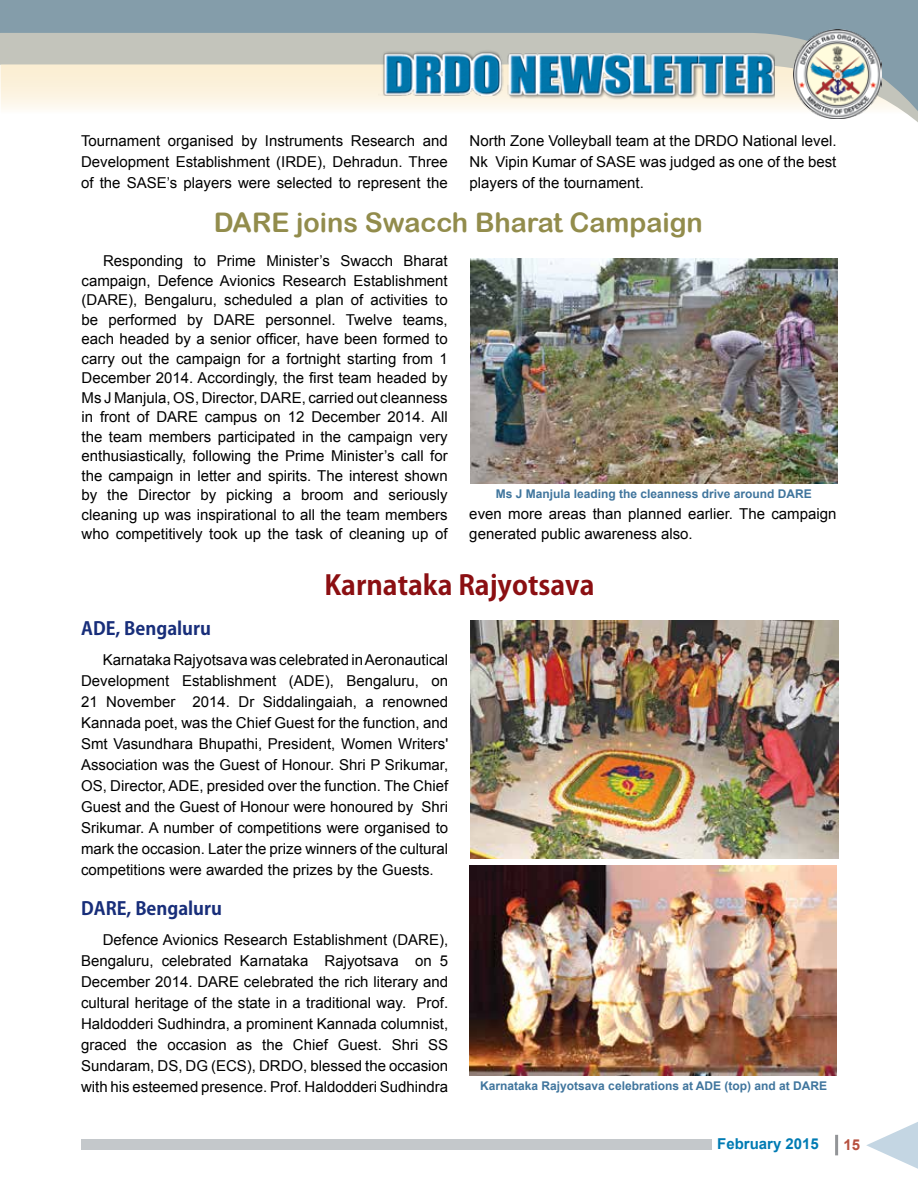
<style>
.page{position:relative;width:918px;height:1188px;background:#fff}
.page>*{position:absolute;margin:0;border:0;box-sizing:border-box;transform-origin:0 0}
.t1{font:27px "Arial Rounded MT Bold";color:#928c4c}
.t2{font:700 27px "Koz Go Pro";color:#8b0f12}
.t3{font:700 18px "Koz Go Pro";color:#182e7a}
.t4{font:15px/21px "Arial";color:#000;text-align:justify}
.t5{font:700 15px "Arial";color:#007bb3}
.t6{font:700 15px "Arial";color:#b7513f}
.t7{font:700 12px "Arial";color:#40759d}
</style>
<div class="page">
<hr style="left:835px;top:1135px;width:3px;height:20px;background:#939598">
<div style="left:81px;top:1139px;width:630px;height:11px;background:#c4c8cb"></div>
<svg style="left:866px;top:1122px;width:52px;height:47px"></svg>
<svg style="left:1px;top:0;width:917px;height:122px"></svg>
<svg style="left:0;top:0;width:1px;height:95px"></svg>
<img style="left:379px;top:50px;width:396px;height:49px">
<img style="left:793px;top:29px;width:89px;height:89px">
<img style="left:471px;top:258px;width:366px;height:226px">
<img style="left:471px;top:621px;width:367px;height:238px">
<img style="left:470px;top:865px;width:367px;height:210px">
<p class="t4" style="left:81px;top:130px;width:368px">Tournament organised by Instruments Research and Development Establishment (IRDE), Dehradun. Three of the SASE’s players were selected to represent the</p>
<p class="t4" style="left:470px;top:130px;width:368px">North Zone Volleyball team at the DRDO National level.<br>Nk Vipin Kumar of SASE was judged as one of the best players of the tournament.</p>
<h1 class="t1" style="left:214px;top:206px;width:491px">DARE joins Swacch Bharat Campaign</h1>
<p class="t4" style="left:82px;top:252px;width:368px;line-height:19.5px;text-indent:22px">Responding to Prime Minister’s Swacch Bharat campaign, Defence Avionics Research Establishment (DARE), Bengaluru, scheduled a plan of activities to be performed by DARE personnel. Twelve teams, each headed by a senior officer, have been formed to carry out the campaign for a fortnight starting from 1<br>December 2014. Accordingly, the first team headed by Ms J Manjula, OS, Director, DARE, carried out cleanness in front of DARE campus on 12 December 2014. All the team members participated in the campaign very enthusiastically, following the Prime Minister’s call for the campaign in letter and spirits. The interest shown by the Director by picking a broom and seriously cleaning up was inspirational to all the team members who competitively took up the task of cleaning up of</p>
<p class="t7" style="left:496px;top:486px;width:318px">Ms J Manjula leading the cleanness drive around DARE</p>
<p class="t4" style="left:469px;top:504px;width:369px;line-height:19.5px">even more areas than planned earlier. The campaign generated public awareness also.</p>
<h1 class="t2" style="left:324px;top:568px;width:272px">Karnataka Rajyotsava</h1>
<p class="t3" style="left:81px;top:617px;width:131px">ADE, Bengaluru</p>
<p class="t4" style="left:81px;top:649px;width:369px;text-indent:22px">Karnataka Rajyotsava was celebrated in Aeronautical Development Establishment (ADE), Bengaluru, on 21 November 2014. Dr Siddalingaiah, a renowned Kannada poet, was the Chief Guest for the function, and Smt Vasundhara Bhupathi, President, Women Writers' Association was the Guest of Honour. Shri P Srikumar, OS, Director, ADE, presided over the function. The Chief Guest and the Guest of Honour were honoured by Shri Srikumar. A number of competitions were organised to mark the occasion. Later the prize winners of the cultural competitions were awarded the prizes by the Guests.</p>
<p class="t3" style="left:81px;top:897px;width:142px">DARE, Bengaluru</p>
<p class="t4" style="left:81px;top:929px;width:369px;text-indent:22px">Defence Avionics Research Establishment (DARE), Bengaluru, celebrated Karnataka Rajyotsava on 5<br>December 2014. DARE celebrated the rich literary and cultural heritage of the state in a traditional way. Prof.<br>Haldodderi Sudhindra, a prominent Kannada columnist, graced the occasion as the Chief Guest. Shri SS Sundaram, DS, DG (ECS), DRDO, blessed the occasion with his esteemed presence. Prof. Haldodderi Sudhindra</p>
<p class="t7" style="left:480px;top:1078px;width:348px">Karnataka Rajyotsava celebrations at ADE (top) and at DARE</p>
<p class="t5" style="left:717px;top:1134px;width:103px">February 2015</p>
<p class="t6" style="left:844px;top:1135px;width:18px">15</p>
</div>
